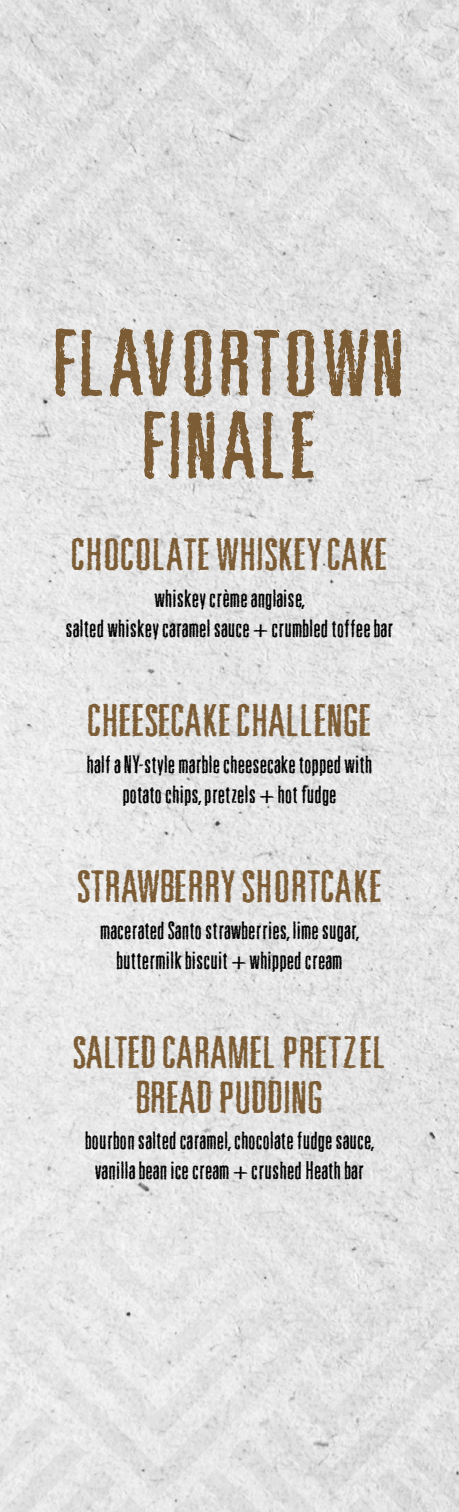
<style>
.page{position:relative;width:459px;height:1512px;background:#fff}
.page>*{position:absolute;margin:0;border:0;box-sizing:border-box;transform-origin:0 0}
.Section_titles__page{font:84px/82.5px "Pewter Corroded";letter-spacing:.04em;color:#7c5c35;text-align:center;scale:1.15 1}
.Item_titles{font:40.5px/45px "Pewter Corroded";letter-spacing:.025em;color:#7c5c35;text-align:center;scale:1.15 1}
.Descriptions{font:22.5px/30px "Pewter Corroded";letter-spacing:.03em;color:#000;text-align:center;scale:1.05 1}
</style>
<div class="page">
<img style="left:0;top:0;width:459px;height:1512px">
<p class="Section_titles__page" style="left:55px;top:321px;width:305px">FLAVORTOWN<br>FINALE</p>
<p class="Item_titles" style="left:72px;top:532px;width:276px">CHOCOLATE WHISKEY CAKE</p>
<p class="Descriptions" style="left:66px;top:583px;width:313px">whiskey crème anglaise,<br>salted whiskey caramel sauce + crumbled toffee bar</p>
<p class="Item_titles" style="left:88px;top:697px;width:247px">CHEESECAKE CHALLENGE</p>
<p class="Descriptions" style="left:87px;top:749px;width:273px">half a NY-style marble cheesecake topped with potato chips, pretzels + hot fudge</p>
<p class="Item_titles" style="left:78px;top:863px;width:266px">STRAWBERRY SHORTCAKE</p>
<p class="Descriptions" style="left:100px;top:915px;width:248px">macerated Santo strawberries, lime sugar, buttermilk biscuit + whipped cream</p>
<p class="Item_titles" style="left:73px;top:1029px;width:273px">SALTED CARAMEL PRETZEL<br>BREAD PUDDING</p>
<p class="Descriptions" style="left:86px;top:1125px;width:276px">bourbon salted caramel, chocolate fudge sauce, vanilla bean ice cream + crushed Heath bar</p>
</div>
